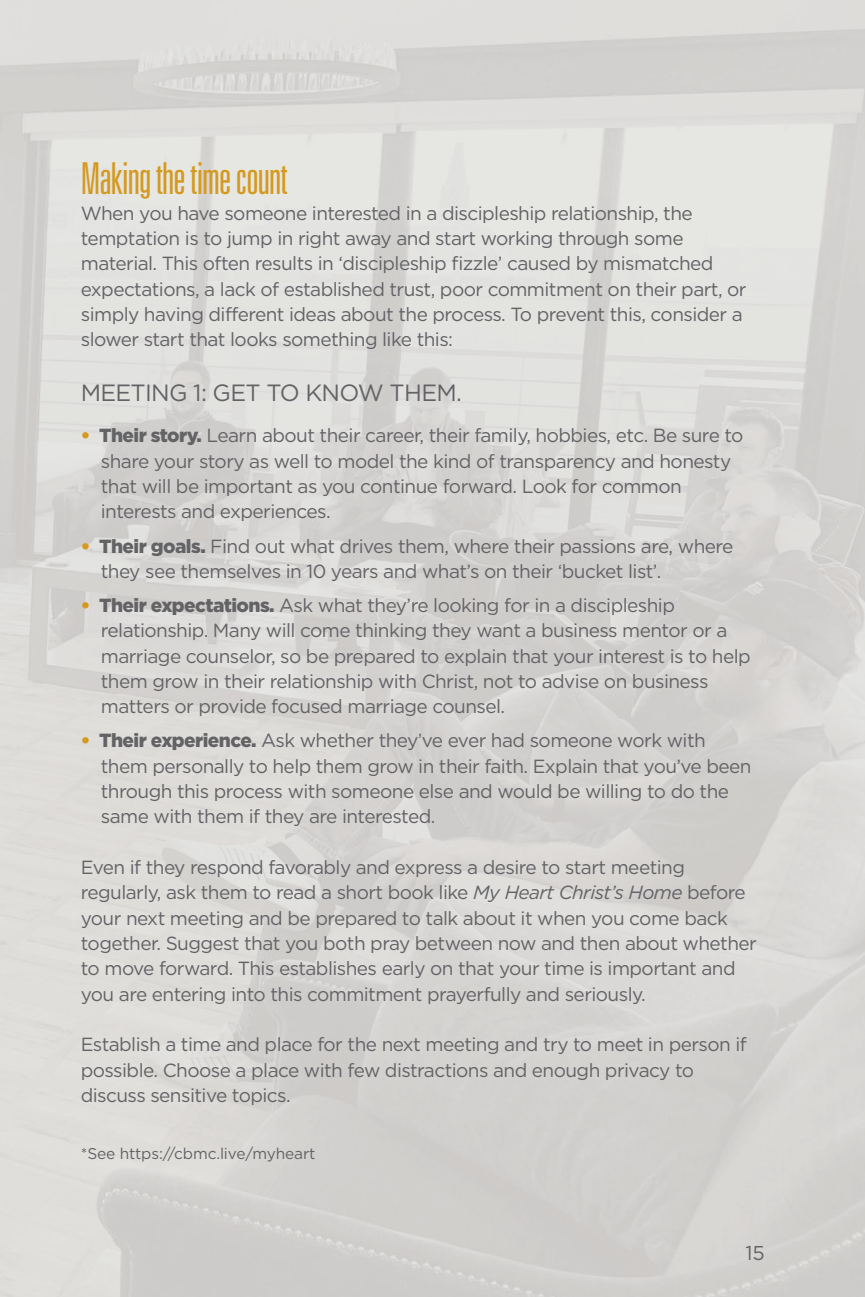
<style>
.page{position:relative;width:865px;height:1297px;background:#fff}
.page>*{position:absolute;margin:0;border:0;box-sizing:border-box;transform-origin:0 0}
.t1{font:300 ultra-condensed 44px "Univers";letter-spacing:-.02em;color:#d49a20}
.t2{font:23.6px "Gotham";letter-spacing:-.03em;color:#636366}
.t3{font:20px "Gotham";color:#636366}
.t4{font:19px/25.4px "Gotham";letter-spacing:-.03em;color:#636366}
.t5{font:15.6px "Gotham";letter-spacing:-.01em;color:#636366}
.s1{font-weight:900;color:#d49a20}
.s2{font-weight:900}
.s3{font-style:italic}
</style>
<div class="page">
<h1 class="t1" style="left:81px;top:156px;width:208px">Making the time count</h1>
<p class="t4" style="left:81px;top:200px;width:667px">When you have someone interested in a discipleship relationship, the temptation is to jump in right away and start working through some material. This often results in ‘discipleship fizzle’ caused by mismatched expectations, a lack of established trust, poor commitment on their part, or simply having different ideas about the process. To prevent this, consider a slower start that looks something like this:</p>
<p class="t2" style="left:81px;top:378px;width:382px">MEETING 1: GET TO KNOW THEM.</p>
<p class="t4" style="left:101px;top:423px;width:644px;text-indent:-20px"><span class="s1">•</span> <span class="s2">Their story.</span> Learn about their career, their family, hobbies, etc. Be sure to share your story as well to model the kind of transparency and honesty that will be important as you continue forward. Look for common interests and experiences.</p>
<p class="t4" style="left:101px;top:533px;width:633px;text-indent:-20px"><span class="s1">•</span> <span class="s2">Their goals.</span> Find out what drives them, where their passions are, where they see themselves in 10 years and what’s on their ‘bucket list’.</p>
<p class="t4" style="left:101px;top:592px;width:651px;text-indent:-20px"><span class="s1">•</span> <span class="s2">Their expectations.</span> Ask what they’re looking for in a discipleship relationship. Many will come thinking they want a business mentor or a marriage counselor, so be prepared to explain that your interest is to help them grow in their relationship with Christ, not to advise on business matters or provide focused marriage counsel.</p>
<p class="t4" style="left:101px;top:727px;width:651px;text-indent:-20px"><span class="s1">•</span> <span class="s2">Their experience.</span> Ask whether they’ve ever had someone work with them personally to help them grow in their faith. Explain that you’ve been through this process with someone else and would be willing to do the same with them if they are interested.</p>
<p class="t4" style="left:81px;top:854px;width:677px">Even if they respond favorably and express a desire to start meeting regularly, ask them to read a short book like <span class="s3">My Heart Christ’s Home</span> before your next meeting and be prepared to talk about it when you come back together. Suggest that you both pray between now and then about whether to move forward. This establishes early on that your time is important and you are entering into this commitment prayerfully and seriously.</p>
<p class="t4" style="left:81px;top:1031px;width:667px">Establish a time and place for the next meeting and try to meet in person if possible. Choose a place with few distractions and enough privacy to discuss sensitive topics.</p>
<p class="t5" style="left:81px;top:1143px;width:236px">*See https://cbmc.live/myheart</p>
<p class="t3" style="left:745px;top:1240px;width:21px">15</p>
</div>
